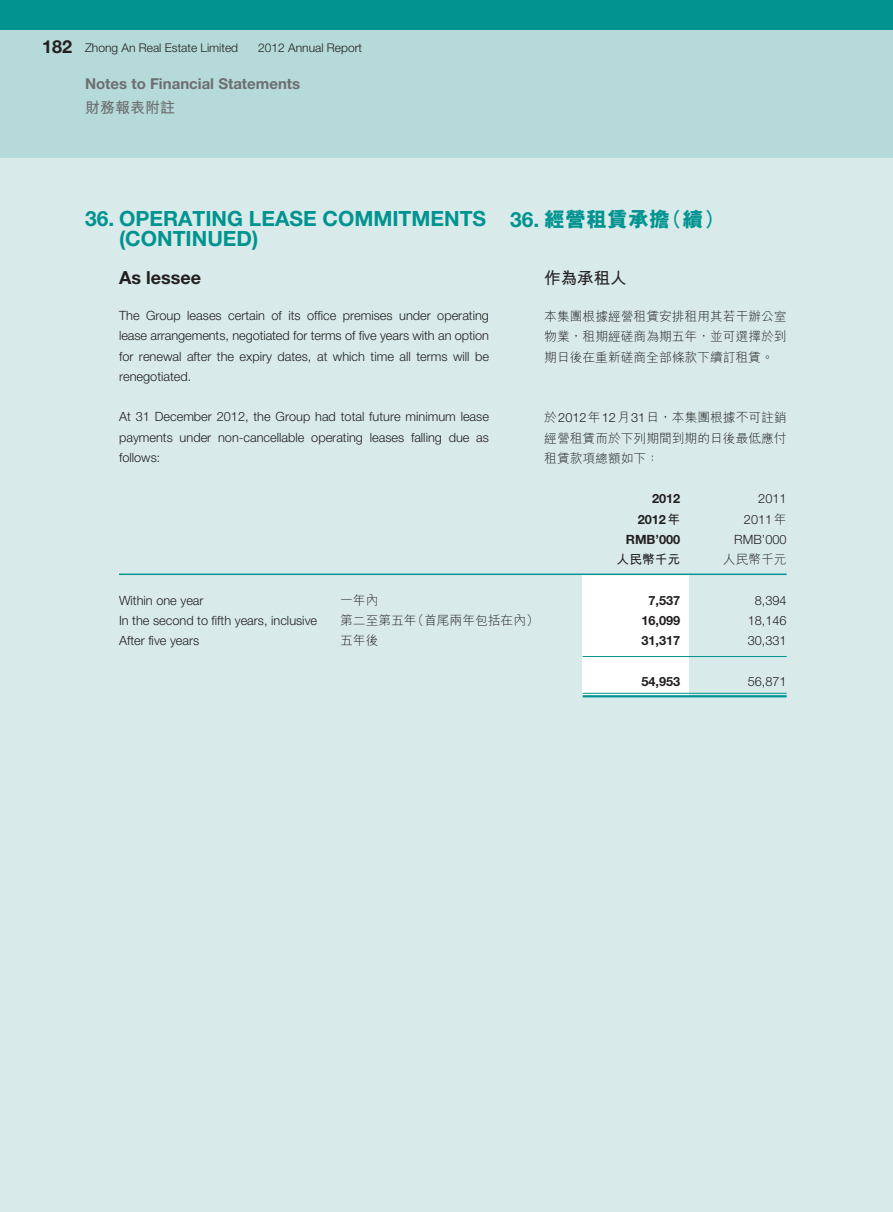
<style>
.page{position:relative;width:893px;height:1212px;background:#d8ebea}
.page>*{position:absolute;margin:0;border:0;box-sizing:border-box;transform-origin:0 0}
.t1{font:700 21px/20.2px "Helvetica Neue LT Std";color:#009390}
.t2{font:21px "M Hei HK Xbold B5 pc H";color:#009390}
.t3{font:700 18px "Helvetica Neue LT Std";color:#231f20}
.t4{font:16.5px "M Hei HK Bold B5 pc H";color:#231f20}
.t5{font:700 15px "Helvetica Neue LT Std";color:#6d6e70}
.t6{font:15px "M Hei HK Bold B5 pc H";color:#6d6e70}
.t7{font:300 12.75px/20.2px "Helvetica Neue LT Std";color:#231f20;text-align:justify}
.t8{font:12.75px/20.2px "M Hei HK Light B5 pc H";color:#231f20;text-align:justify}
.t9{font:700 12.75px "Helvetica Neue LT Std";color:#231f20}
.t10{font:12.75px "M Hei HK Bold B5 pc H";color:#231f20}
.t11{font:300 12px "Helvetica Neue LT Std";color:#231f20}
.s1{font-weight:700;font-size:18px}
.s2{font-family:"Helvetica Neue LT Std";font-weight:700}
.s3{font-family:"Helvetica Neue LT Std";font-weight:300}
.s4{font-family:"M Hei HK Bold B5 pc H";font-weight:400}
.s5{font-family:"M Hei HK Light B5 pc H";font-weight:400}
</style>
<div class="page">
<div style="left:0;top:0;width:893px;height:157px;background:#b5dad9"></div>
<div style="left:0;top:0;width:893px;height:30px;background:#009390"></div>
<div style="left:583px;top:574px;width:106px;height:123px;background:#fff"></div>
<hr style="left:119px;top:573px;width:668px;height:2px;background:#009390">
<hr style="left:583px;top:656px;width:204px;height:1px;background:#009390">
<hr style="left:583px;top:693px;width:204px;height:1px;background:#009390">
<hr style="left:583px;top:695px;width:204px;height:2px;background:#009390">
<p class="t11" style="left:42px;top:44px;width:197px"><span class="s1">182</span> Zhong An Real Estate Limited</p>
<p class="t11" style="left:258px;top:44px;width:105px">2012 Annual Report</p>
<p class="t5" style="left:85px;top:78px;width:217px">Notes to Financial Statements</p>
<p class="t6" style="left:85px;top:101px;width:91px">財務報表附註</p>
<h1 class="t1" style="left:119px;top:211px;width:369px;text-indent:-34px">36. OPERATING LEASE COMMITMENTS (CONTINUED)</h1>
<h2 class="t3" style="left:119px;top:271px;width:83px">As lessee</h2>
<p class="t7" style="left:119px;top:307px;width:371px">The Group leases certain of its office premises under operating lease arrangements, negotiated for terms of five years with an option for renewal after the expiry dates, at which time all terms will be renegotiated.</p>
<p class="t7" style="left:119px;top:408px;width:371px">At 31 December 2012, the Group had total future minimum lease payments under non-cancellable operating leases falling due as follows:</p>
<h1 class="t2" style="left:510px;top:211px;width:216px"><span class="s2">36.</span> 經營租賃承擔（續）</h1>
<p class="t4" style="left:544px;top:271px;width:84px">作為承租人</p>
<p class="t8" style="left:544px;top:308px;width:244px">本集團根據經營租賃安排租用其若干辦公室物業，租期經磋商為期五年，並可選擇於到期日後在重新磋商全部條款下續訂租賃。</p>
<p class="t8" style="left:544px;top:409px;width:244px">於<span class="s3">2012</span>年<span class="s3">12</span>月<span class="s3">31</span>日，本集團根據不可註銷經營租賃而於下列期間到期的日後最低應付租賃款項總額如下：</p>
<p class="t9" style="left:652px;top:494px;width:30px">2012</p>
<p class="t7" style="left:758px;top:490px;width:30px">2011</p>
<p class="t9" style="left:638px;top:514px;width:44px">2012<span class="s4">年</span></p>
<p class="t7" style="left:744px;top:510px;width:44px">2011<span class="s5">年</span></p>
<p class="t9" style="left:626px;top:535px;width:56px">RMB’000</p>
<p class="t7" style="left:734px;top:531px;width:54px">RMB’000</p>
<p class="t10" style="left:617px;top:554px;width:65px">人民幣千元</p>
<p class="t8" style="left:723px;top:551px;width:65px">人民幣千元</p>
<p class="t7" style="left:119px;top:591px;width:86px">Within one year</p>
<p class="t8" style="left:340px;top:591px;width:40px">一年內</p>
<p class="t9" style="left:648px;top:595px;width:33px">7,537</p>
<p class="t7" style="left:755px;top:591px;width:33px">8,394</p>
<p class="t7" style="left:119px;top:612px;width:200px">In the second to fifth years, inclusive</p>
<p class="t8" style="left:340px;top:612px;width:200px">第二至第五年（首尾兩年包括在內）</p>
<p class="t9" style="left:641px;top:616px;width:40px">16,099</p>
<p class="t7" style="left:748px;top:612px;width:40px">18,146</p>
<p class="t7" style="left:119px;top:632px;width:82px">After five years</p>
<p class="t8" style="left:340px;top:632px;width:40px">五年後</p>
<p class="t9" style="left:641px;top:636px;width:40px">31,317</p>
<p class="t7" style="left:748px;top:632px;width:40px">30,331</p>
<p class="t9" style="left:641px;top:676px;width:40px">54,953</p>
<p class="t7" style="left:748px;top:672px;width:40px">56,871</p>
</div>
